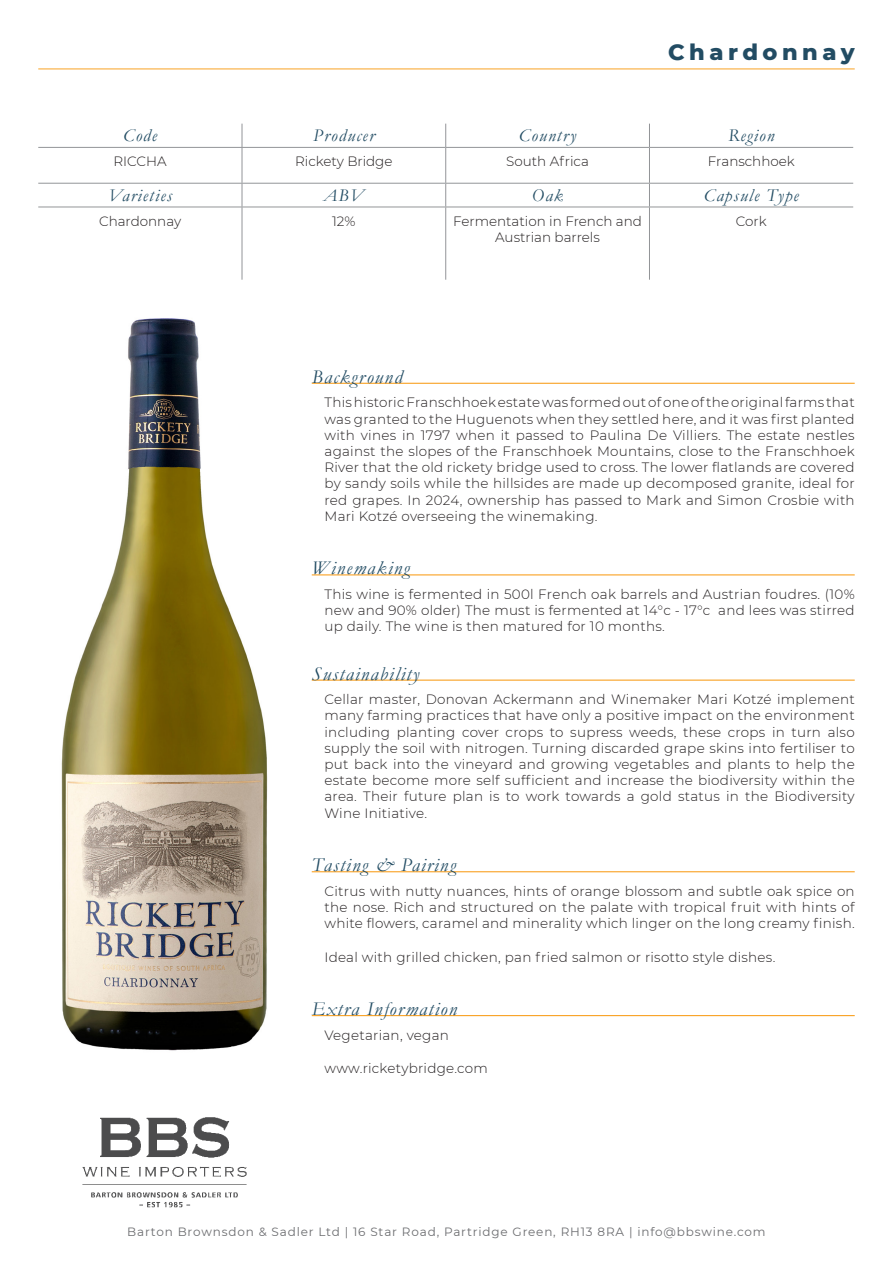
<style>
.page{position:relative;width:893px;height:1263px;background:#fff}
.page>*{position:absolute;margin:0;border:0;box-sizing:border-box;transform-origin:0 0}
.Paragraph_Style_1{font:800 22.5px "Montserrat";letter-spacing:.2em;color:#224c63}
.Main_text_header{font:italic 19.5px "Garamond";letter-spacing:.07em;color:#224c63}
.Shortlist_Header{font:italic 18px "Garamond";letter-spacing:.07em;color:#224c63}
.Main_text{font:300 13.5px/16.2px "Montserrat";letter-spacing:.02em;color:#231f20;text-align:justify}
.Shortlist_text{font:300 13.5px/16.2px "Montserrat";color:#231f20;text-align:center}
.t1{font:12px "Montserrat";letter-spacing:.07em;color:#6c6d70}
</style>
<div class="page">
<img style="left:82px;top:1117px;width:165px;height:91px">
<hr style="left:312px;top:383px;width:543px;height:1px;background:#f9a224">
<hr style="left:312px;top:574px;width:543px;height:1px;background:#f9a224">
<hr style="left:312px;top:679px;width:543px;height:2px;background:#f9a224">
<hr style="left:312px;top:871px;width:543px;height:1px;background:#f9a224">
<hr style="left:312px;top:1015px;width:543px;height:1px;background:#f9a224">
<img style="left:61px;top:318px;width:207px;height:733px">
<svg style="left:242px;top:124px;width:1px;height:23px"></svg>
<svg style="left:445px;top:124px;width:1px;height:23px"></svg>
<svg style="left:649px;top:124px;width:1px;height:23px"></svg>
<hr style="left:38px;top:147px;width:204px;height:1px;background:#939598">
<hr style="left:242px;top:147px;width:204px;height:1px;background:#939598">
<hr style="left:242px;top:148px;width:1px;height:35px;background:#939598">
<hr style="left:446px;top:147px;width:203px;height:1px;background:#939598">
<hr style="left:445px;top:148px;width:1px;height:35px;background:#939598">
<hr style="left:649px;top:147px;width:204px;height:1px;background:#939598">
<hr style="left:649px;top:148px;width:1px;height:35px;background:#939598">
<hr style="left:38px;top:183px;width:204px;height:1px;background:#939598">
<hr style="left:242px;top:183px;width:204px;height:1px;background:#939598">
<svg style="left:242px;top:184px;width:1px;height:23px"></svg>
<hr style="left:446px;top:183px;width:203px;height:1px;background:#939598">
<svg style="left:445px;top:184px;width:1px;height:23px"></svg>
<hr style="left:649px;top:183px;width:204px;height:1px;background:#939598">
<svg style="left:649px;top:184px;width:1px;height:23px"></svg>
<hr style="left:38px;top:207px;width:204px;height:1px;background:#939598">
<hr style="left:242px;top:207px;width:204px;height:1px;background:#939598">
<hr style="left:242px;top:207px;width:1px;height:73px;background:#939598">
<hr style="left:446px;top:207px;width:203px;height:1px;background:#939598">
<hr style="left:445px;top:207px;width:1px;height:73px;background:#939598">
<hr style="left:649px;top:207px;width:204px;height:1px;background:#939598">
<hr style="left:649px;top:207px;width:1px;height:73px;background:#939598">
<hr style="left:38px;top:69px;width:817px;height:1px;background:#f9a224">
<p class="Paragraph_Style_1" style="left:668px;top:36px;width:188px">Chardonnay</p>
<p class="Shortlist_Header" style="left:123px;top:124px;width:35px">Code</p>
<p class="Shortlist_Header" style="left:313px;top:124px;width:63px">Producer</p>
<p class="Shortlist_Header" style="left:519px;top:124px;width:59px">Country</p>
<p class="Shortlist_Header" style="left:728px;top:124px;width:48px">Region</p>
<p class="Shortlist_text" style="left:113px;top:153px;width:55px">RICCHA</p>
<p class="Shortlist_text" style="left:295px;top:153px;width:99px">Rickety Bridge</p>
<p class="Shortlist_text" style="left:506px;top:153px;width:84px">South Africa</p>
<p class="Shortlist_text" style="left:708px;top:153px;width:88px">Franschhoek</p>
<p class="Shortlist_Header" style="left:108px;top:183px;width:66px">Varieties</p>
<p class="Shortlist_Header" style="left:323px;top:183px;width:42px">ABV</p>
<p class="Shortlist_Header" style="left:532px;top:183px;width:33px">Oak</p>
<p class="Shortlist_Header" style="left:704px;top:183px;width:96px">Capsule Type</p>
<p class="Shortlist_text" style="left:99px;top:213px;width:84px">Chardonnay</p>
<p class="Shortlist_text" style="left:332px;top:213px;width:25px">12%</p>
<p class="Shortlist_text" style="left:453px;top:213px;width:190px">Fermentation in French and<br>Austrian barrels</p>
<p class="Shortlist_text" style="left:736px;top:213px;width:32px">Cork</p>
<p class="Main_text_header" style="left:312px;top:363px;width:92px">Background</p>
<p class="Main_text" style="left:324px;top:394px;width:532px">This historic Franschhoek estate was formed out of one of the original farms that was granted to the Huguenots when they settled here, and it was first planted with vines in 1797 when it passed to Paulina De Villiers. The estate nestles against the slopes of the Franschhoek Mountains, close to the Franschhoek River that the old rickety bridge used to cross. The lower flatlands are covered by sandy soils while the hillsides are made up decomposed granite, ideal for red grapes. In 2024, ownership has passed to Mark and Simon Crosbie with Mari Kotzé overseeing the winemaking.</p>
<p class="Main_text_header" style="left:312px;top:555px;width:100px">Winemaking</p>
<p class="Main_text" style="left:324px;top:586px;width:532px">This wine is fermented in 500l French oak barrels and Austrian foudres. (10% new and 90% older) The must is fermented at 14°c - 17°c and lees was stirred up daily. The wine is then matured for 10 months.</p>
<p class="Main_text_header" style="left:312px;top:660px;width:109px">Sustainability</p>
<p class="Main_text" style="left:324px;top:691px;width:532px">Cellar master, Donovan Ackermann and Winemaker Mari Kotzé implement many farming practices that have only a positive impact on the environment including planting cover crops to supress weeds, these crops in turn also supply the soil with nitrogen. Turning discarded grape skins into fertiliser to put back into the vineyard and growing vegetables and plants to help the estate become more self sufficient and increase the biodiversity within the area. Their future plan is to work towards a gold status in the Biodiversity Wine Initiative.</p>
<p class="Main_text_header" style="left:312px;top:852px;width:146px">Tasting &amp; Pairing</p>
<p class="Main_text" style="left:324px;top:882px;width:532px">Citrus with nutty nuances, hints of orange blossom and subtle oak spice on the nose. Rich and structured on the palate with tropical fruit with hints of white flowers, caramel and minerality which linger on the long creamy finish.</p>
<p class="Main_text" style="left:324px;top:948px;width:452px">Ideal with grilled chicken, pan fried salmon or risotto style dishes.</p>
<p class="Main_text_header" style="left:312px;top:996px;width:147px">Extra Information</p>
<p class="Main_text" style="left:324px;top:1026px;width:126px">Vegetarian, vegan</p>
<p class="Main_text" style="left:324px;top:1060px;width:165px">www.ricketybridge.com</p>
<p class="t1" style="left:127px;top:1224px;width:640px">Barton Brownsdon &amp; Sadler Ltd | 16 Star Road, Partridge Green, RH13 8RA | info@bbswine.com</p>
</div>
